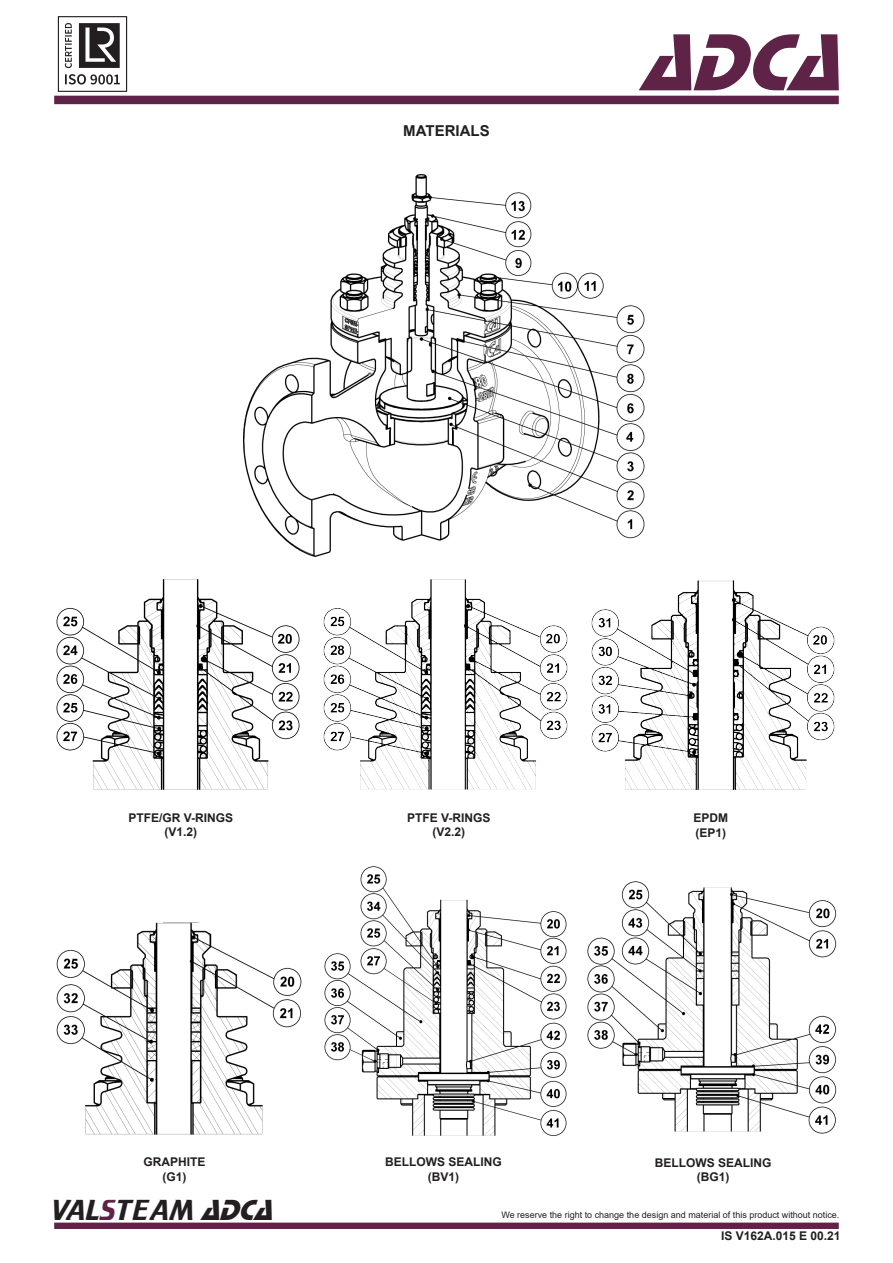
<style>
.page{position:relative;width:893px;height:1263px;background:#fff}
.page>*{position:absolute;margin:0;border:0;box-sizing:border-box;transform-origin:0 0}
.t1{font:italic 84px "Stop D";color:#5f2348}
.t2{font:30px "Trekker";color:#231f20}
.t3{font:700 15px "Arial";color:#231f20}
.t4{font:700 12px "Arial";color:#231f20}
.t5{font:9px "Arial";color:#231f20}
.s1{color:#5f2348}
.s2{font-family:"Stop D";font-style:italic}
</style>
<div class="page">
<div style="left:54px;top:96px;width:785px;height:8px;background:#5e2348"></div>
<div style="left:54px;top:1222px;width:785px;height:7px;background:#5f2348;border:2px solid #5f2348"></div>
<img style="left:57px;top:16px;width:71px;height:76px">
<img style="left:243px;top:174px;width:402px;height:382px">
<img style="left:56px;top:580px;width:244px;height:210px">
<img style="left:591px;top:580px;width:244px;height:209px">
<img style="left:56px;top:922px;width:246px;height:213px">
<img style="left:324px;top:867px;width:243px;height:270px">
<img style="left:587px;top:881px;width:250px;height:253px">
<img style="left:323px;top:580px;width:245px;height:210px">
<p class="t3" style="left:403px;top:120px;width:88px">MATERIALS</p>
<h1 class="t1" style="left:640px;top:14px;width:227px">ADCA</h1>
<p class="t4" style="left:128px;top:809px;width:106px">PTFE/GR V-RINGS</p>
<p class="t4" style="left:164px;top:824px;width:34px">(V1.2)</p>
<p class="t4" style="left:407px;top:809px;width:85px">PTFE V-RINGS</p>
<p class="t4" style="left:432px;top:824px;width:34px">(V2.2)</p>
<p class="t4" style="left:693px;top:810px;width:36px">EPDM</p>
<p class="t4" style="left:695px;top:824px;width:32px">(EP1)</p>
<p class="t4" style="left:144px;top:1154px;width:64px">GRAPHITE</p>
<p class="t4" style="left:163px;top:1168px;width:25px">(G1)</p>
<p class="t2" style="left:51px;top:1193px;width:232px">VAL<span class="s1">S</span>TEAM <span class="s2">ADCA</span></p>
<p class="t4" style="left:385px;top:1154px;width:118px">BELLOWS SEALING</p>
<p class="t4" style="left:428px;top:1168px;width:33px">(BV1)</p>
<p class="t4" style="left:655px;top:1154px;width:118px">BELLOWS SEALING</p>
<p class="t4" style="left:697px;top:1168px;width:34px">(BG1)</p>
<p class="t5" style="left:501px;top:1209px;width:340px">We reserve the right to change the design and material of this product without notice.</p>
<p class="t4" style="left:721px;top:1227px;width:121px">IS V162A.015 E 00.21</p>
</div>
